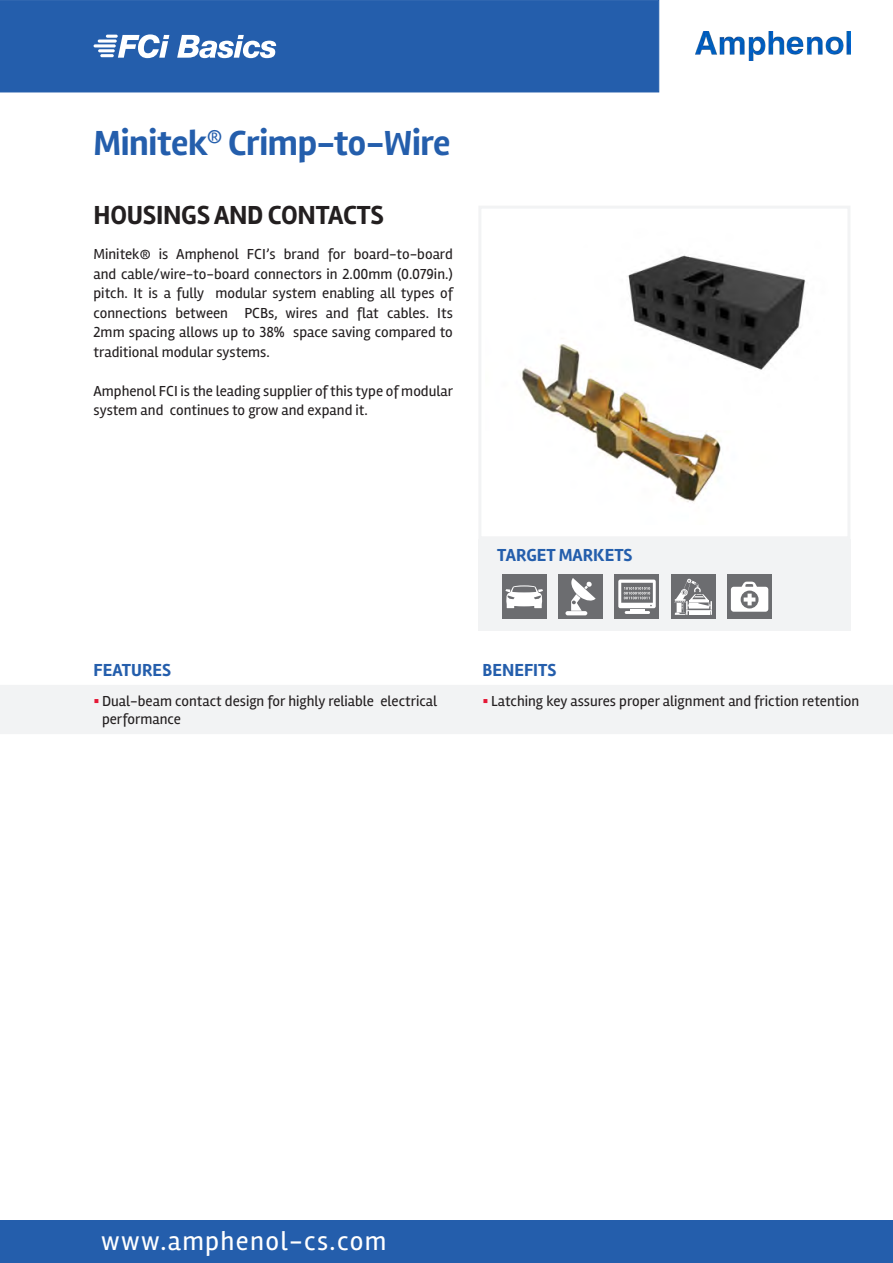
<style>
.page{position:relative;width:893px;height:1263px;background:#fff}
.page>*{position:absolute;margin:0;border:0;box-sizing:border-box;transform-origin:0 0}
.t1{font:700 36px "Rambla";letter-spacing:-.01em;color:#245eac}
.t2{font:27px "Rambla";letter-spacing:.05em;color:#fff}
.t3{font:700 27px "Rambla";letter-spacing:-.01em;color:#231f20}
.t4{font:700 18px "Rambla";color:#245eac}
.t5{font:15px/19.5px "Rambla";color:#231f20}
.s1{color:#e51836}
</style>
<div class="page">
<div style="left:0;top:0;width:659px;height:92px;background:#245eac"></div>
<div style="left:0;top:1220px;width:893px;height:43px;background:#245eac"></div>
<img style="left:695px;top:31px;width:155px;height:30px">
<svg style="left:177px;top:35px;width:99px;height:23px"></svg>
<svg style="left:106px;top:34px;width:63px;height:24px"></svg>
<hr style="left:98px;top:40px;width:19px;height:3px;background:#fff;border-radius:2px">
<hr style="left:94px;top:44px;width:22px;height:3px;background:#fff;border-radius:2px">
<hr style="left:98px;top:49px;width:17px;height:3px;background:#fff;border-radius:2px">
<hr style="left:100px;top:54px;width:14px;height:3px;background:#fff;border-radius:2px">
<img style="left:520px;top:255px;width:286px;height:247px">
<div style="left:478px;top:206px;width:372px;height:333px;border:3px solid #f2f3f4"></div>
<div style="left:478px;top:539px;width:372px;height:92px;background:#f2f3f4"></div>
<div style="left:502px;top:574px;width:45px;height:45px;background:#6c6d70"></div>
<svg style="left:505px;top:585px;width:38px;height:23px"></svg>
<div style="left:558px;top:574px;width:45px;height:45px;background:#6c6d70"></div>
<svg style="left:565px;top:611px;width:22px;height:4px"></svg>
<svg style="left:571px;top:578px;width:25px;height:33px"></svg>
<div style="left:0;top:685px;width:893px;height:49px;background:#f2f3f4"></div>
<div style="left:614px;top:574px;width:45px;height:45px;background:#6c6d70"></div>
<hr style="left:625px;top:611px;width:25px;height:3px;background:#fff">
<svg style="left:618px;top:579px;width:38px;height:32px"></svg>
<div style="left:671px;top:574px;width:45px;height:45px;background:#6c6d70"></div>
<svg style="left:674px;top:579px;width:38px;height:36px"></svg>
<div style="left:727px;top:574px;width:45px;height:45px;background:#6c6d70"></div>
<svg style="left:731px;top:582px;width:37px;height:30px"></svg>
<p class="t1" style="left:94px;top:121px;width:358px">Minitek<sup>®</sup> Crimp-to-Wire</p>
<p class="t3" style="left:94px;top:199px;width:292px">HOUSINGS AND CONTACTS</p>
<p class="t5" style="left:94px;top:244px;width:361px;text-align:justify">Minitek® is Amphenol FCI’s brand for board-to-board and cable/wire-to-board connectors in 2.00mm (0.079in.) pitch. It is a fully modular system enabling all types of connections between PCBs, wires and flat cables. Its 2mm spacing allows up to 38% space saving compared to traditional modular systems.</p>
<p class="t5" style="left:94px;top:381px;width:361px">Amphenol FCI is the leading supplier of this type of modular system and continues to grow and expand it.</p>
<p class="t4" style="left:497px;top:544px;width:137px">TARGET MARKETS</p>
<p class="t4" style="left:94px;top:659px;width:79px">FEATURES</p>
<p class="t4" style="left:483px;top:659px;width:75px">BENEFITS</p>
<p class="t5" style="left:102px;top:691px;width:337px;line-height:18px;text-indent:-9px"><span class="s1">▪</span> Dual-beam contact design for highly reliable electrical performance</p>
<p class="t5" style="left:483px;top:691px;width:378px"><span class="s1">▪</span> Latching key assures proper alignment and friction retention</p>
<h2 class="t2" style="left:101px;top:1224px;width:287px">www.amphenol-cs.com</h2>
</div>
